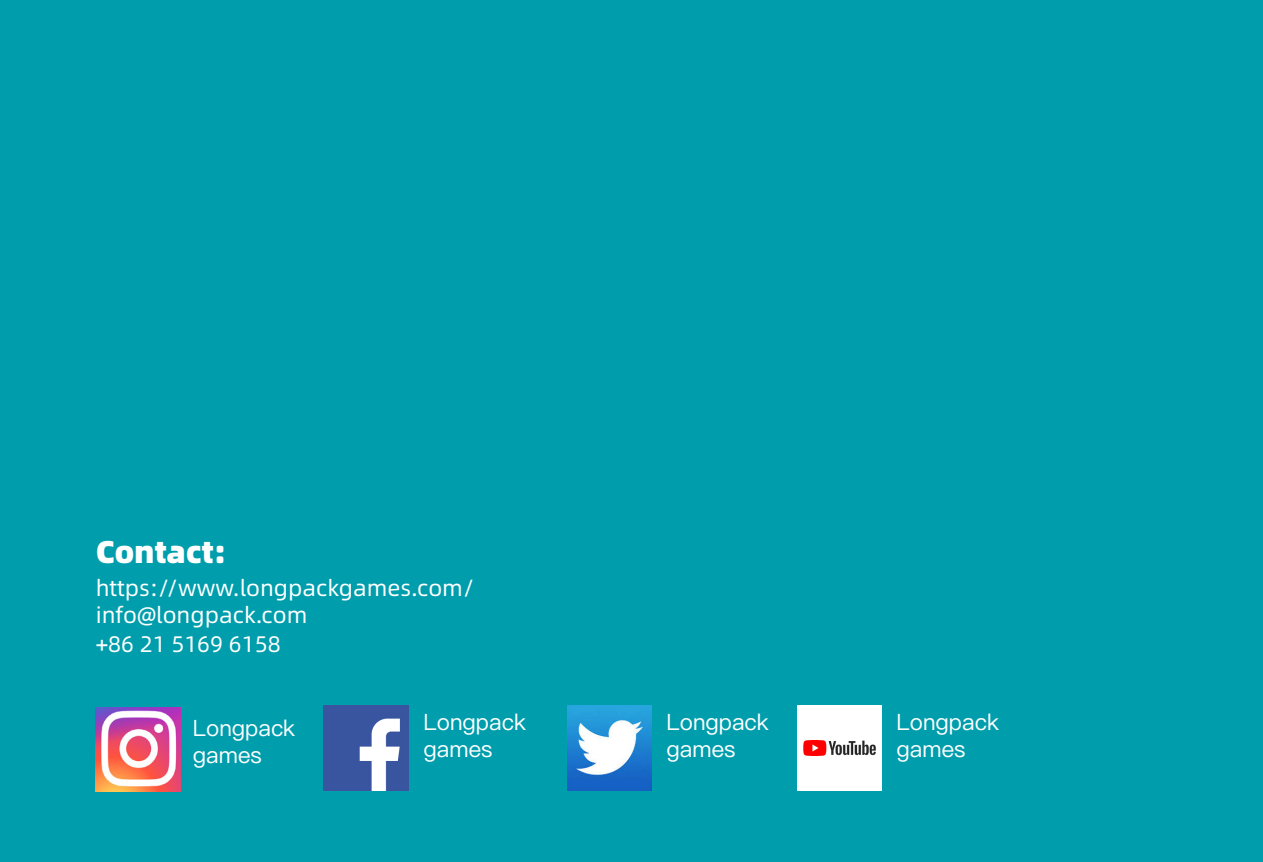
<style>
.page{position:relative;width:1263px;height:862px;background:#fff}
.page>*{position:absolute;margin:0;border:0;box-sizing:border-box;transform-origin:0 0}
.t1{font:31.5px "Alibaba Pu Hui Ti H";color:#fff}
.t2{font:22.5px "Alibaba Pu Hui Ti R";color:#fff}
.t3{font:22.5px "Ping Fang SC";color:#fff}
</style>
<div class="page">
<div style="left:0;top:0;width:1263px;height:861px;background:#009eac"></div>
<img style="left:96px;top:706px;width:84px;height:85px">
<img style="left:324px;top:705px;width:84px;height:84px">
<img style="left:567px;top:705px;width:85px;height:84px">
<img style="left:797px;top:705px;width:85px;height:84px">
<p class="t1" style="left:96px;top:526px;width:133px">Contact:</p>
<p class="t2" style="left:96px;top:571px;width:380px">https://www.longpackgames.com/</p>
<p class="t2" style="left:96px;top:598px;width:213px">info@longpack.com</p>
<p class="t2" style="left:96px;top:627px;width:187px">+86 21 5169 6158</p>
<p class="t3" style="left:193px;top:713px;width:104px">Longpack</p>
<p class="t3" style="left:193px;top:740px;width:70px">games</p>
<p class="t3" style="left:424px;top:707px;width:104px">Longpack</p>
<p class="t3" style="left:424px;top:734px;width:70px">games</p>
<p class="t3" style="left:666px;top:707px;width:104px">Longpack</p>
<p class="t3" style="left:666px;top:734px;width:70px">games</p>
<p class="t3" style="left:897px;top:707px;width:104px">Longpack</p>
<p class="t3" style="left:897px;top:734px;width:70px">games</p>
</div>
